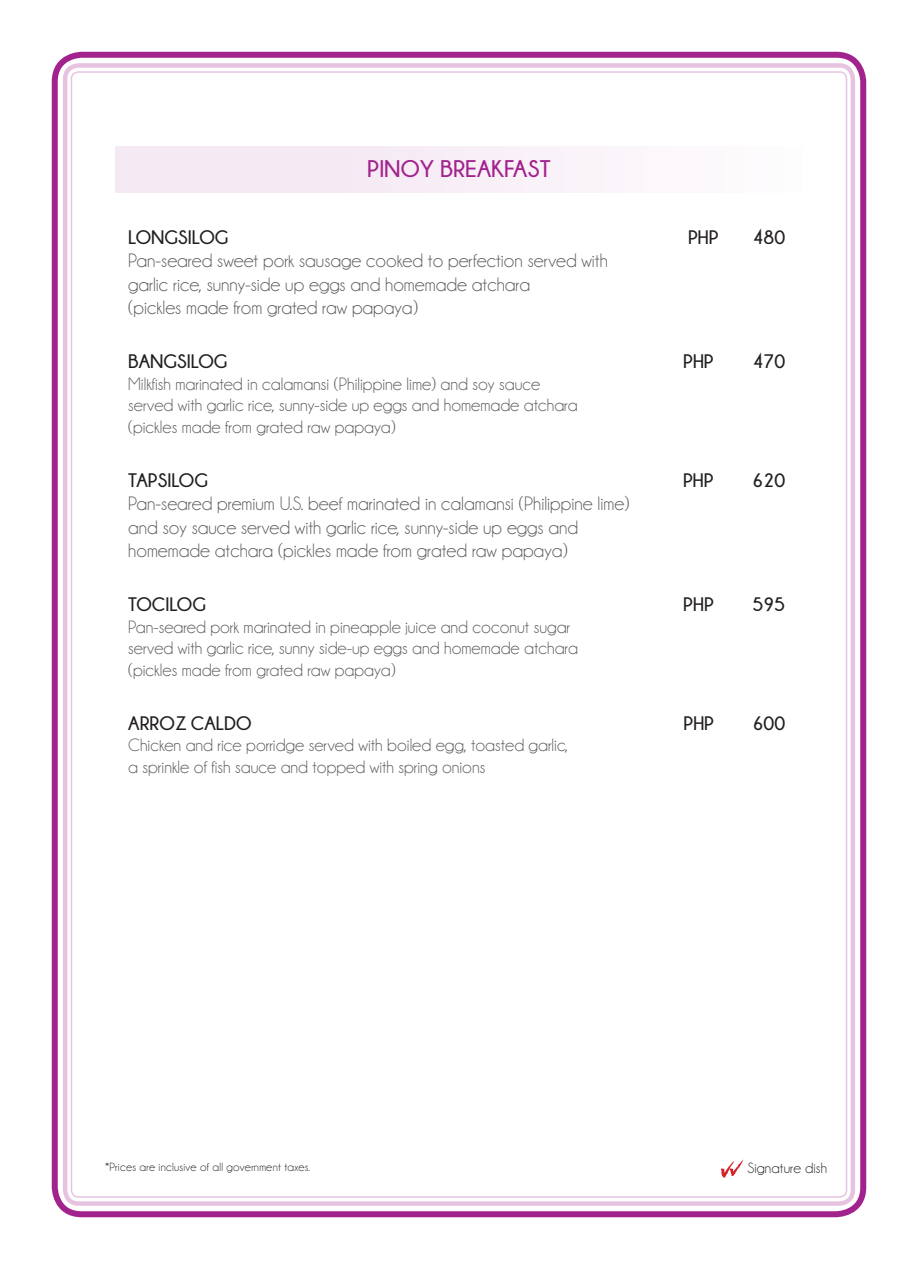
<style>
.page{position:relative;width:918px;height:1269px;background:#fff}
.page>*{position:absolute;margin:0;border:0;box-sizing:border-box;transform-origin:0 0}
.t1{font:700 24px "Champagne&Limousines";color:#a2238e}
.t2{font:19.5px "Champagne&Limousines";color:#57585a}
.t3{font:700 19.5px "Champagne&Limousines";color:#231f20}
.t4{font:18px "Champagne&Limousines";color:#57585a}
.t5{font:15px "Champagne&Limousines";letter-spacing:.01em;color:#231f20}
.t6{font:12px "Champagne&Limousines";letter-spacing:.02em;color:#231f20}
</style>
<div class="page">
<div style="left:52px;top:52px;width:814px;height:1165px;border:6px solid #a2238e;border-radius:27px"></div>
<div style="left:63px;top:63px;width:792px;height:1143px;border:4px solid #a2238e;border-radius:14px"></div>
<svg style="left:721px;top:1159px;width:23px;height:19px"></svg>
<div style="left:115px;top:146px;width:688px;height:47px;background:linear-gradient(to right,#f3e5f1,#fdfbfd)"></div>
<p class="t1" style="left:367px;top:156px;width:185px">PINOY BREAKFAST</p>
<p class="t3" style="left:128px;top:226px;width:102px">LONGSILOG</p>
<p class="t3" style="left:688px;top:226px;width:32px">PHP</p>
<p class="t3" style="left:752px;top:226px;width:34px">480</p>
<p class="t2" style="left:128px;top:251px;width:481px">Pan-seared sweet pork sausage cooked to perfection served with</p>
<p class="t2" style="left:128px;top:274px;width:403px">garlic rice, sunny-side up eggs and homemade atchara</p>
<p class="t2" style="left:128px;top:298px;width:291px">(pickles made from grated raw papaya)</p>
<p class="t3" style="left:128px;top:350px;width:101px">BANGSILOG</p>
<p class="t3" style="left:683px;top:350px;width:32px">PHP</p>
<p class="t3" style="left:752px;top:350px;width:34px">470</p>
<p class="t4" style="left:128px;top:374px;width:414px">Milkfish marinated in calamansi (Philippine lime) and soy sauce</p>
<p class="t4" style="left:128px;top:396px;width:451px">served with garlic rice, sunny-side up eggs and homemade atchara</p>
<p class="t4" style="left:128px;top:418px;width:269px">(pickles made from grated raw papaya)</p>
<p class="t3" style="left:128px;top:469px;width:81px">TAPSILOG</p>
<p class="t3" style="left:683px;top:469px;width:32px">PHP</p>
<p class="t3" style="left:752px;top:469px;width:34px">620</p>
<p class="t2" style="left:128px;top:494px;width:503px">Pan-seared premium U.S. beef marinated in calamansi (Philippine lime)</p>
<p class="t2" style="left:128px;top:517px;width:452px">and soy sauce served with garlic rice, sunny-side up eggs and</p>
<p class="t2" style="left:128px;top:541px;width:441px">homemade atchara (pickles made from grated raw papaya)</p>
<p class="t3" style="left:128px;top:593px;width:79px">TOCILOG</p>
<p class="t3" style="left:683px;top:593px;width:32px">PHP</p>
<p class="t3" style="left:753px;top:593px;width:34px">595</p>
<p class="t4" style="left:128px;top:617px;width:443px">Pan-seared pork marinated in pineapple juice and coconut sugar</p>
<p class="t4" style="left:128px;top:639px;width:451px">served with garlic rice, sunny side-up eggs and homemade atchara</p>
<p class="t4" style="left:128px;top:661px;width:269px">(pickles made from grated raw papaya)</p>
<p class="t3" style="left:128px;top:712px;width:125px">ARROZ CALDO</p>
<p class="t3" style="left:684px;top:712px;width:32px">PHP</p>
<p class="t3" style="left:753px;top:712px;width:34px">600</p>
<p class="t4" style="left:128px;top:736px;width:441px">Chicken and rice porridge served with boiled egg, toasted garlic,</p>
<p class="t4" style="left:128px;top:758px;width:359px">a sprinkle of fish sauce and topped with spring onions</p>
<p class="t6" style="left:105px;top:1161px;width:206px">*Prices are inclusive of all government taxes.</p>
<p class="t5" style="left:747px;top:1160px;width:81px">Signature dish</p>
</div>
